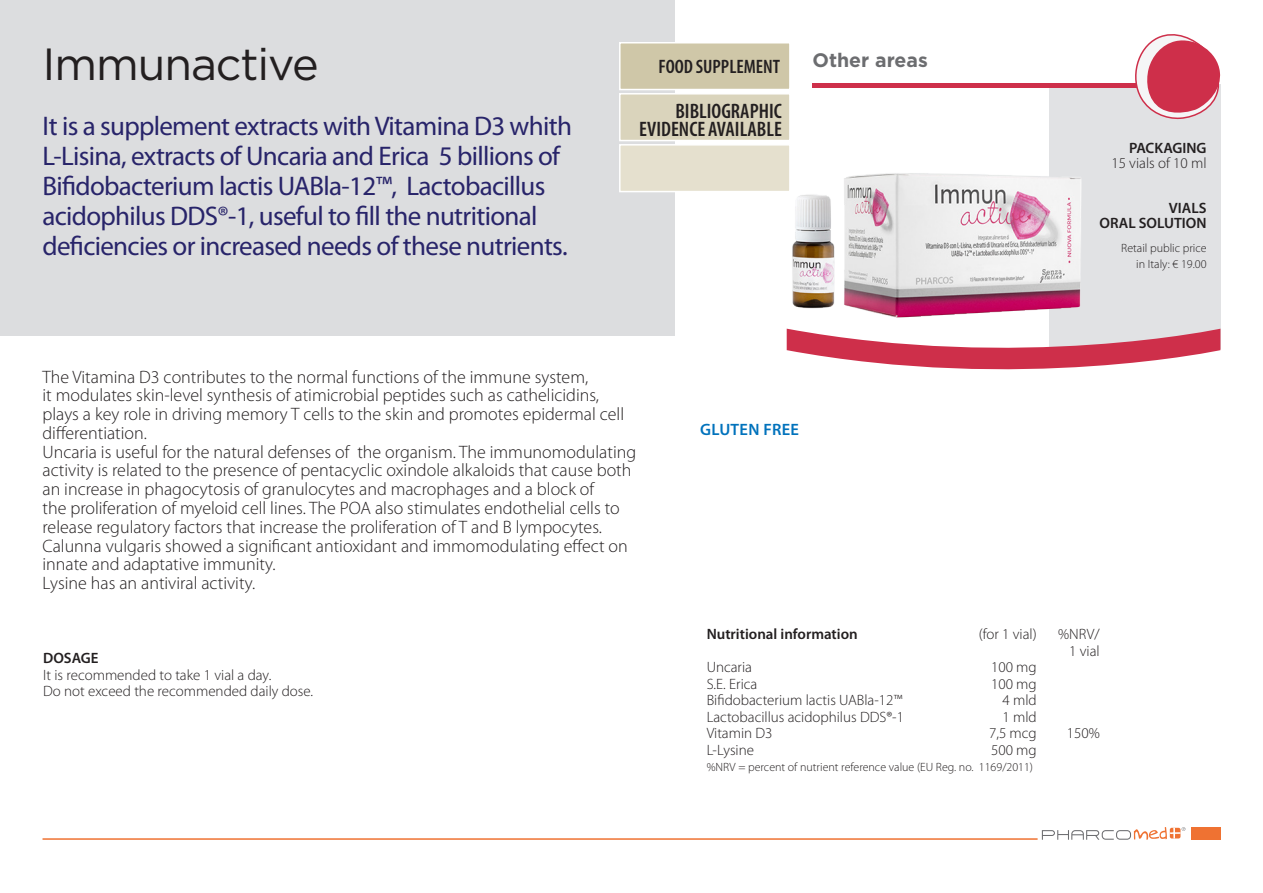
<style>
.page{position:relative;width:1263px;height:893px;background:#fff}
.page>*{position:absolute;margin:0;border:0;box-sizing:border-box;transform-origin:0 0}
.t1{font:45px "Gotham";letter-spacing:-.025em;color:#231f20}
.t2{font:27px/30px "Myriad Pro";letter-spacing:-.025em;color:#28246a}
.t3{font:600 condensed 21px "Myriad Pro";color:#231f20}
.t4{font:600 condensed 19.5px "Myriad Pro";color:#231f20}
.t5{font:700 19.5px "Gotham";color:#6c6d70}
.t6{font:300 18px/18.8px "Myriad Pro";color:#231f20}
.t7{font:600 16.5px "Myriad Pro";letter-spacing:.02em;color:#0072bc}
.t8{font:300 15px "Myriad Pro";color:#231f20}
.t9{font:600 15px "Myriad Pro";color:#231f20}
.t10{font:300 12px "Myriad Pro";color:#231f20}
</style>
<div class="page">
<div style="left:1049px;top:84px;width:171px;height:265px;background:#e1e2e4"></div>
<hr style="left:812px;top:83px;width:351px;height:4px;background:#ce2f4a">
<div style="left:0;top:0;width:674px;height:336px;background:#dcdddf"></div>
<svg style="left:787px;top:329px;width:433px;height:41px"></svg>
<div style="left:1191px;top:827px;width:29px;height:13px;background:#ef7232"></div>
<svg style="left:1042px;top:827px;width:143px;height:13px"></svg>
<hr style="left:43px;top:838px;width:994px;height:2px;background:#ef7232">
<div style="left:619px;top:42px;width:172px;height:48px;background:#cfc7a8;border:2px solid #fff"></div>
<div style="left:619px;top:93px;width:172px;height:48px;background:#dad4bc;border:2px solid #fff"></div>
<div style="left:619px;top:144px;width:172px;height:48px;background:#e5e0ce;border:2px solid #fff"></div>
<svg style="left:1129px;top:34px;width:92px;height:85px"></svg>
<img style="left:791px;top:173px;width:313px;height:165px">
<p class="t1" style="left:43px;top:36px;width:278px">Immunactive</p>
<p class="t2" style="left:43px;top:111px;width:531px">It is a supplement extracts with Vitamina D3 whith</p>
<p class="t2" style="left:43px;top:141px;width:527px">L-Lisina, extracts of Uncaria and Erica 5 billions of Bifidobacterium lactis UABla-12™, Lactobacillus acidophilus DDS®-1, useful to fill the nutritional deficiencies or increased needs of these nutrients.</p>
<p class="t4" style="left:658px;top:55px;width:123px">FOOD SUPPLEMENT</p>
<p class="t3" style="left:675px;top:98px;width:108px">BIBLIOGRAPHIC</p>
<p class="t3" style="left:639px;top:116px;width:144px">EVIDENCE AVAILABLE</p>
<p class="t5" style="left:812px;top:47px;width:117px">Other areas</p>
<p class="t6" style="left:43px;top:368px;width:583px">The Vitamina D3 contributes to the normal functions of the immune system,<br>it modulates skin-level synthesis of atimicrobial peptides such as cathelicidins, plays a key role in driving memory T cells to the skin and promotes epidermal cell differentiation.</p>
<p class="t6" style="left:43px;top:443px;width:595px">Uncaria is useful for the natural defenses of the organism. The immunomodulating activity is related to the presence of pentacyclic oxindole alkaloids that cause both an increase in phagocytosis of granulocytes and macrophages and a block of<br>the proliferation of myeloid cell lines. The POA also stimulates endothelial cells to release regulatory factors that increase the proliferation of T and B lympocytes.</p>
<p class="t6" style="left:43px;top:536px;width:587px">Calunna vulgaris showed a significant antioxidant and immomodulating effect on innate and adaptative immunity.</p>
<p class="t6" style="left:43px;top:574px;width:214px">Lysine has an antiviral activity.</p>
<p class="t7" style="left:700px;top:419px;width:101px">GLUTEN FREE</p>
<p class="t9" style="left:1129px;top:138px;width:79px">PACKAGING</p>
<p class="t8" style="left:1111px;top:154px;width:97px">15 vials of 10 ml</p>
<p class="t9" style="left:1169px;top:198px;width:39px">VIALS</p>
<p class="t9" style="left:1099px;top:213px;width:109px">ORAL SOLUTION</p>
<p class="t10" style="left:1121px;top:241px;width:87px">Retail public price</p>
<p class="t10" style="left:1136px;top:258px;width:72px">in Italy: € 19.00</p>
<p class="t9" style="left:43px;top:649px;width:57px">DOSAGE</p>
<p class="t8" style="left:43px;top:667px;width:230px">It is recommended to take 1 vial a day.</p>
<p class="t8" style="left:43px;top:683px;width:272px">Do not exceed the recommended daily dose.</p>
<p class="t9" style="left:707px;top:624px;width:153px">Nutritional information</p>
<p class="t8" style="left:979px;top:626px;width:59px">(for 1 vial)</p>
<p class="t8" style="left:1058px;top:626px;width:43px">%NRV/</p>
<p class="t8" style="left:1069px;top:642px;width:32px">1 vial</p>
<p class="t8" style="left:707px;top:659px;width:47px">Uncaria</p>
<p class="t8" style="left:991px;top:659px;width:47px">100 mg</p>
<p class="t8" style="left:707px;top:675px;width:52px">S.E. Erica</p>
<p class="t8" style="left:991px;top:675px;width:47px">100 mg</p>
<p class="t8" style="left:707px;top:692px;width:197px">Bifidobacterium lactis UABla-12™</p>
<p class="t8" style="left:1002px;top:692px;width:36px">4 mld</p>
<p class="t8" style="left:707px;top:708px;width:199px">Lactobacillus acidophilus DDS®-1</p>
<p class="t8" style="left:1002px;top:708px;width:36px">1 mld</p>
<p class="t8" style="left:707px;top:725px;width:67px">Vitamin D3</p>
<p class="t8" style="left:989px;top:725px;width:49px">7,5 mcg</p>
<p class="t8" style="left:1067px;top:725px;width:35px">150%</p>
<p class="t8" style="left:707px;top:741px;width:49px">L-Lysine</p>
<p class="t8" style="left:991px;top:741px;width:47px">500 mg</p>
<p class="t10" style="left:707px;top:760px;width:328px">%NRV = percent of nutrient reference value (EU Reg. no. 1169/2011)</p>
</div>
